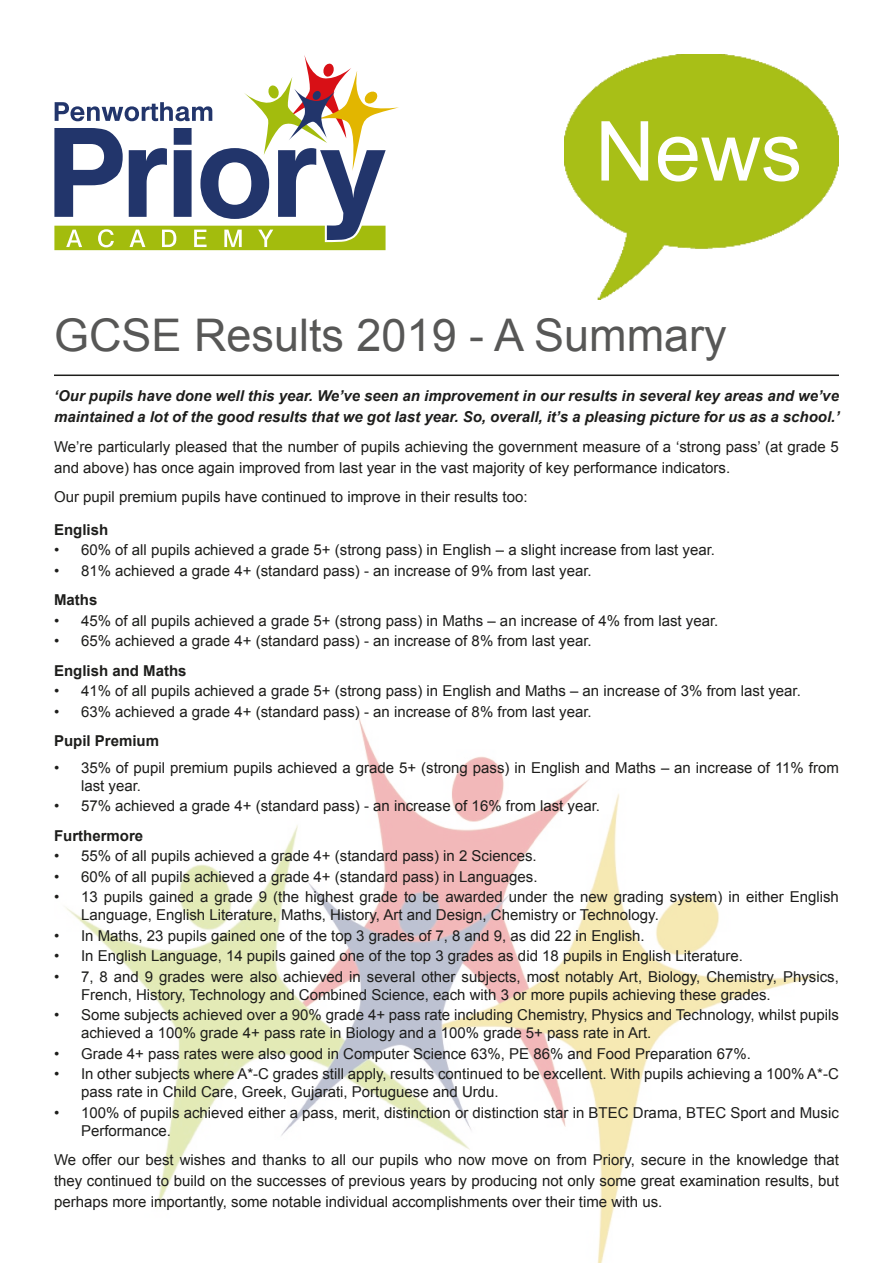
<style>
.page{position:relative;width:893px;height:1263px;background:#fff}
.page>*{position:absolute;margin:0;border:0;box-sizing:border-box;transform-origin:0 0}
.t1{font:82.8px "Arial";color:#fff}
.t2{font:45px "Arial";color:#575756}
.t3{font:15px/18px "Arial";color:#1d1d1b}
.t4{font:italic 700 15px/21px "Arial";color:#1d1d1b}
.t5{font:700 15px "Arial";color:#1d1d1b}
</style>
<div class="page">
<img style="left:65px;top:714px;width:760px;height:549px">
<svg style="left:54px;top:55px;width:345px;height:195px"></svg>
<hr style="left:54px;top:374px;width:785px;height:2px;background:#1d1d1b">
<img style="left:564px;top:54px;width:275px;height:246px">
<h1 class="t1" style="left:595px;top:97px;width:209px">News</h1>
<h2 class="t2" style="left:54px;top:306px;width:674px">GCSE Results 2019 - A Summary</h2>
<p class="t4" style="left:54px;top:386px;width:787px">‘Our pupils have done well this year. We’ve seen an improvement in our results in several key areas and we’ve maintained a lot of the good results that we got last year. So, overall, it’s a pleasing picture for us as a school.’</p>
<p class="t3" style="left:54px;top:436px;width:786px;line-height:21px">We’re particularly pleased that the number of pupils achieving the government measure of a ‘strong pass’ (at grade 5 and above) has once again improved from last year in the vast majority of key performance indicators.</p>
<p class="t3" style="left:54px;top:488px;width:475px">Our pupil premium pupils have continued to improve in their results too:</p>
<p class="t5" style="left:54px;top:519px;width:56px">English</p>
<p class="t3" style="left:54px;top:541px;width:663px">• 60% of all pupils achieved a grade 5+ (strong pass) in English – a slight increase from last year.</p>
<p class="t3" style="left:54px;top:561px;width:539px">• 81% achieved a grade 4+ (standard pass) - an increase of 9% from last year.</p>
<p class="t5" style="left:54px;top:590px;width:45px">Maths</p>
<p class="t3" style="left:54px;top:611px;width:666px">• 45% of all pupils achieved a grade 5+ (strong pass) in Maths – an increase of 4% from last year.</p>
<p class="t3" style="left:54px;top:632px;width:539px">• 65% achieved a grade 4+ (standard pass) - an increase of 8% from last year.</p>
<p class="t5" style="left:54px;top:660px;width:134px">English and Maths</p>
<p class="t3" style="left:54px;top:682px;width:748px">• 41% of all pupils achieved a grade 5+ (strong pass) in English and Maths – an increase of 3% from last year.</p>
<p class="t3" style="left:54px;top:702px;width:539px">• 63% achieved a grade 4+ (standard pass) - an increase of 8% from last year.</p>
<p class="t5" style="left:54px;top:731px;width:107px">Pupil Premium</p>
<p class="t3" style="left:81px;top:758px;width:759px;text-indent:-27px">• 35% of pupil premium pupils achieved a grade 5+ (strong pass) in English and Maths – an increase of 11% from last year.</p>
<p class="t3" style="left:54px;top:797px;width:548px">• 57% achieved a grade 4+ (standard pass) - an increase of 16% from last year.</p>
<p class="t5" style="left:54px;top:825px;width:91px">Furthermore</p>
<p class="t3" style="left:54px;top:847px;width:484px">• 55% of all pupils achieved a grade 4+ (standard pass) in 2 Sciences.</p>
<p class="t3" style="left:54px;top:868px;width:485px">• 60% of all pupils achieved a grade 4+ (standard pass) in Languages.</p>
<p class="t3" style="left:81px;top:888px;width:759px;text-indent:-27px">• 13 pupils gained a grade 9 (the highest grade to be awarded under the new grading system) in either English<br>Language, English Literature, Maths, History, Art and Design, Chemistry or Technology.</p>
<p class="t3" style="left:54px;top:927px;width:592px">• In Maths, 23 pupils gained one of the top 3 grades of 7, 8 and 9, as did 22 in English.</p>
<p class="t3" style="left:54px;top:947px;width:691px">• In English Language, 14 pupils gained one of the top 3 grades as did 18 pupils in English Literature.</p>
<p class="t3" style="left:81px;top:968px;width:759px;text-indent:-27px">• 7, 8 and 9 grades were also achieved in several other subjects, most notably Art, Biology, Chemistry, Physics,<br>French, History, Technology and Combined Science, each with 3 or more pupils achieving these grades.</p>
<p class="t3" style="left:81px;top:1006px;width:759px;text-indent:-27px">• Some subjects achieved over a 90% grade 4+ pass rate including Chemistry, Physics and Technology, whilst pupils achieved a 100% grade 4+ pass rate in Biology and a 100% grade 5+ pass rate in Art.</p>
<p class="t3" style="left:54px;top:1045px;width:698px">• Grade 4+ pass rates were also good in Computer Science 63%, PE 86% and Food Preparation 67%.</p>
<p class="t3" style="left:81px;top:1065px;width:759px;text-indent:-27px">• In other subjects where A*-C grades still apply, results continued to be excellent. With pupils achieving a 100% A*-C pass rate in Child Care, Greek, Gujarati, Portuguese and Urdu.</p>
<p class="t3" style="left:81px;top:1104px;width:759px;text-indent:-27px">• 100% of pupils achieved either a pass, merit, distinction or distinction star in BTEC Drama, BTEC Sport and Music<br>Performance.</p>
<p class="t3" style="left:54px;top:1150px;width:786px;line-height:21px;text-align:justify">We offer our best wishes and thanks to all our pupils who now move on from Priory, secure in the knowledge that they continued to build on the successes of previous years by producing not only some great examination results, but perhaps more importantly, some notable individual accomplishments over their time with us.</p>
</div>
